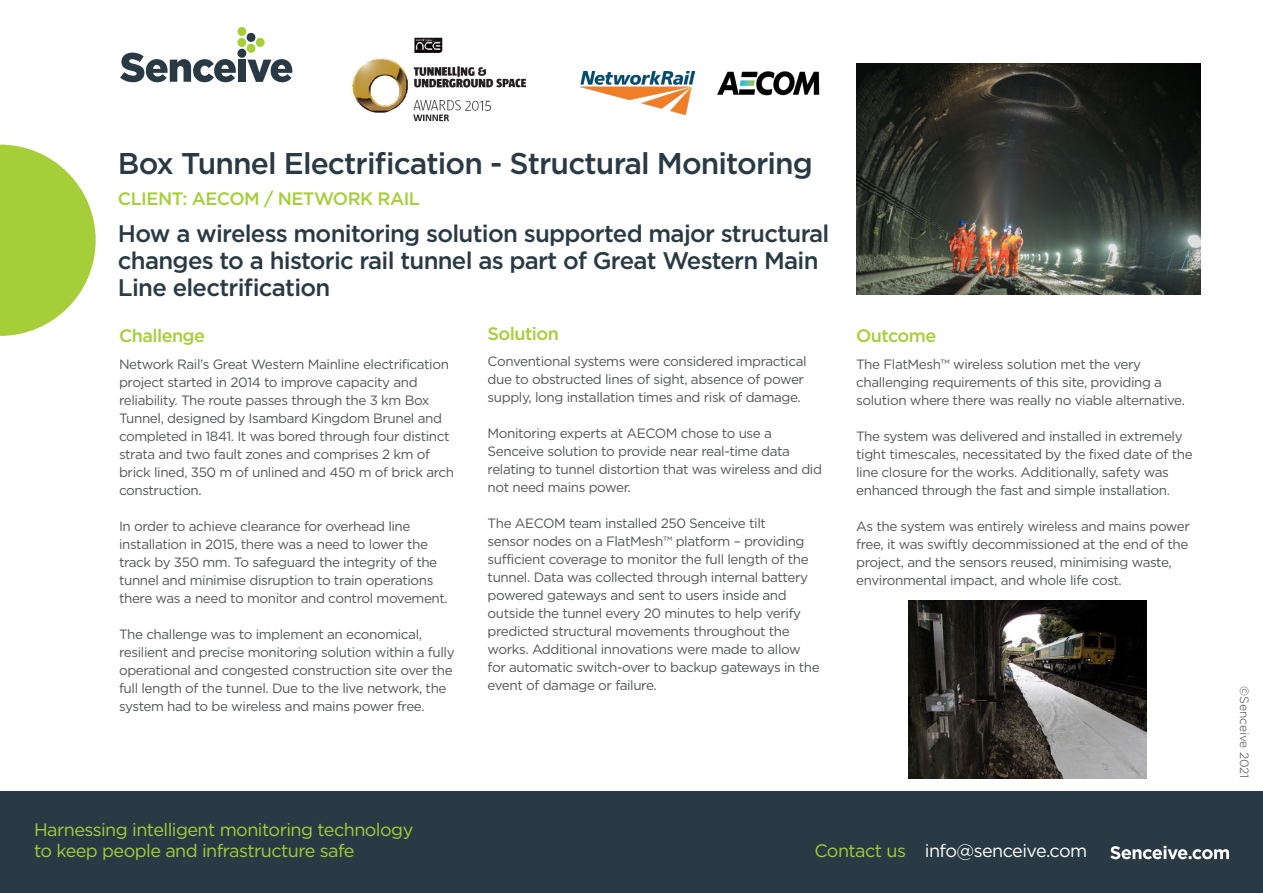
<style>
.page{position:relative;width:1263px;height:893px;background:#fff}
.page>*{position:absolute;margin:0;border:0;box-sizing:border-box;transform-origin:0 0}
.t1{font:500 30px "Gotham";letter-spacing:-.03em;color:#293a45}
.t2{font:500 24px/27px "Gotham";letter-spacing:-.03em;color:#293a45}
.t3{font:18px/21px "Gotham";letter-spacing:-.03em;color:#a6ce39}
.t4{font:500 18px "Gotham";letter-spacing:-.03em;color:#a6ce39}
.t5{font:18px "Gotham";letter-spacing:-.03em;color:#fff}
.t6{font:13.5px/18px "Gotham";letter-spacing:-.03em;color:#545557}
.t7{font:300 12px "Gotham";color:#3e3e3f}
.s1{color:#a6ce39}
</style>
<div class="page">
<div style="left:0;top:792px;width:1263px;height:101px;background:#293a45"></div>
<svg style="left:120px;top:27px;width:172px;height:55px"></svg>
<svg style="left:0;top:145px;width:96px;height:191px"></svg>
<img style="left:856px;top:64px;width:344px;height:230px">
<img style="left:579px;top:71px;width:115px;height:44px">
<svg style="left:1110px;top:846px;width:119px;height:13px"></svg>
<img style="left:717px;top:71px;width:103px;height:25px">
<img style="left:909px;top:600px;width:237px;height:178px">
<img style="left:351px;top:37px;width:175px;height:85px">
<p class="t1" style="left:118px;top:144px;width:696px">Box Tunnel Electrification - Structural Monitoring</p>
<p class="t4" style="left:118px;top:187px;width:304px">CLIENT: AECOM / NETWORK RAIL</p>
<p class="t2" style="left:118px;top:220px;width:713px">How a wireless monitoring solution supported major structural changes to a historic rail tunnel as part of Great Western Main<br>Line electrification</p>
<p class="t4" style="left:119px;top:324px;width:87px">Challenge</p>
<p class="t6" style="left:119px;top:355px;width:337px">Network Rail’s Great Western Mainline electrification project started in 2014 to improve capacity and reliability. The route passes through the 3 km Box Tunnel, designed by Isambard Kingdom Brunel and completed in 1841. It was bored through four distinct strata and two fault zones and comprises 2 km of brick lined, 350 m of unlined and 450 m of brick arch construction.</p>
<p class="t6" style="left:119px;top:517px;width:330px">In order to achieve clearance for overhead line installation in 2015, there was a need to lower the track by 350 mm. To safeguard the integrity of the tunnel and minimise disruption to train operations there was a need to monitor and control movement.</p>
<p class="t6" style="left:119px;top:625px;width:337px">The challenge was to implement an economical, resilient and precise monitoring solution within a fully operational and congested construction site over the full length of the tunnel. Due to the live network, the system had to be wireless and mains power free.</p>
<p class="t4" style="left:488px;top:322px;width:73px">Solution</p>
<p class="t6" style="left:488px;top:352px;width:321px">Conventional systems were considered impractical due to obstructed lines of sight, absence of power supply, long installation times and risk of damage.</p>
<p class="t6" style="left:488px;top:424px;width:336px">Monitoring experts at AECOM chose to use a Senceive solution to provide near real-time data relating to tunnel distortion that was wireless and did not need mains power.</p>
<p class="t6" style="left:488px;top:514px;width:334px">The AECOM team installed 250 Senceive tilt<br>sensor nodes on a FlatMesh™ platform – providing sufficient coverage to monitor the full length of the tunnel. Data was collected through internal battery powered gateways and sent to users inside and outside the tunnel every 20 minutes to help verify predicted structural movements throughout the works. Additional innovations were made to allow for automatic switch-over to backup gateways in the event of damage or failure.</p>
<p class="t4" style="left:856px;top:324px;width:82px">Outcome</p>
<p class="t6" style="left:856px;top:355px;width:330px">The FlatMesh™ wireless solution met the very challenging requirements of this site, providing a solution where there was really no viable alternative.</p>
<p class="t6" style="left:856px;top:427px;width:338px">The system was delivered and installed in extremely tight timescales, necessitated by the fixed date of the line closure for the works. Additionally, safety was enhanced through the fast and simple installation.</p>
<p class="t6" style="left:856px;top:517px;width:335px">As the system was entirely wireless and mains power free, it was swiftly decommissioned at the end of the project, and the sensors reused, minimising waste, environmental impact, and whole life cost.</p>
<p class="t3" style="left:34px;top:819px;width:381px">Harnessing intelligent monitoring technology to keep people and infrastructure safe</p>
<p class="t5" style="left:814px;top:841px;width:274px"><span class="s1">Contact us</span> info@senceive.com</p>
<p class="t7" style="left:1251px;top:686px;width:94px;rotate:90deg">©Senceive 2021</p>
</div>
